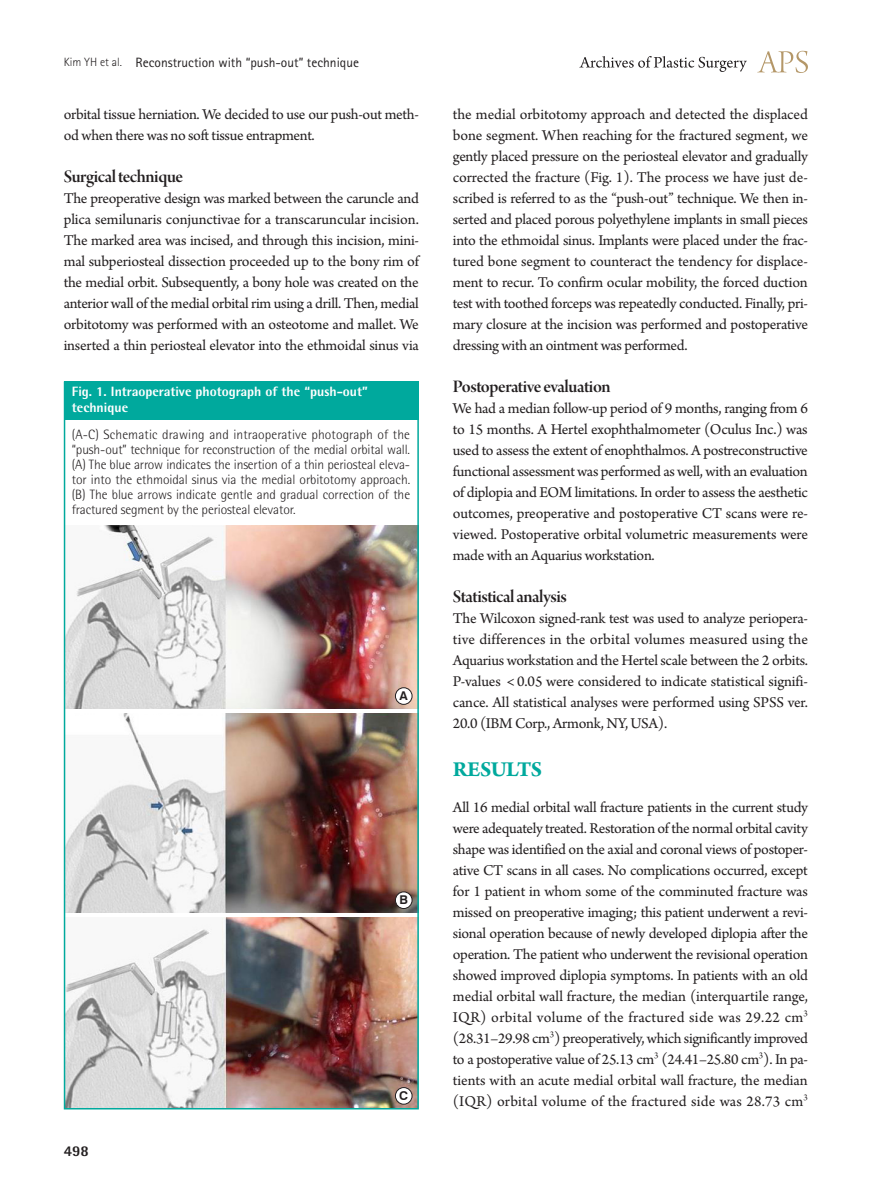
<style>
.page{position:relative;width:893px;height:1191px;background:#fff}
.page>*{position:absolute;margin:0;border:0;box-sizing:border-box;transform-origin:0 0}
.대제목{font:700 22.5px "Arno Pro";letter-spacing:-.02em;color:#00a99d}
.중제목{font:18.75px "Arno Pro Smbd Display";letter-spacing:-.025em;color:#231f20}
.본문_0{font:15.75px/21px "Arno Pro";letter-spacing:-.015em;color:#231f20;text-align:justify}
.t1{font:800 15px "Rotis Semi Sans Std";color:#231f20}
.그림설명{font:300 13.5px/15px "Rotis Semi Sans Std";letter-spacing:-.01em;color:#231f20;text-align:justify}
.표그림제목{font:800 13.5px/16.2px "Rotis Semi Sans Std";color:#fff}
.하시라_제목{font:13.5px "Rotis Sans Serif Std";color:#231f20}
.t2{font:700 12.15px "Swiss 721 BT";color:#231f20}
.s1{font-weight:300;font-size:12px}
</style>
<div class="page">
<svg style="left:757px;top:51px;width:51px;height:22px"></svg>
<svg style="left:579px;top:56px;width:168px;height:16px"></svg>
<img style="left:67px;top:526px;width:349px;height:183px">
<img style="left:67px;top:713px;width:349px;height:200px">
<img style="left:67px;top:917px;width:349px;height:189px">
<div style="left:64px;top:381px;width:354px;height:39px;background:#00a99d"></div>
<div style="left:64px;top:381px;width:355px;height:728px;border:2px solid #00a99d"></div>
<div style="left:395px;top:687px;width:17px;height:17px;background:#fff;border-radius:50%"></div>
<div style="left:395px;top:687px;width:17px;height:17px;border:1px solid #231f20;border-radius:50%"></div>
<div style="left:395px;top:892px;width:17px;height:16px;background:#fff;border-radius:50%"></div>
<div style="left:395px;top:891px;width:17px;height:17px;border:1px solid #231f20;border-radius:50%"></div>
<div style="left:395px;top:1087px;width:17px;height:17px;background:#fff;border-radius:50%"></div>
<div style="left:395px;top:1087px;width:17px;height:17px;border:1px solid #231f20;border-radius:50%"></div>
<p class="하시라_제목" style="left:64px;top:54px;width:297px"><span class="s1">Kim YH et al.</span> Reconstruction with “push-out” technique</p>
<p class="본문_0" style="left:64px;top:105px;width:357px">orbital tissue herniation. We decided to use our push-out meth&shy;od when there was no soft tissue entrapment.</p>
<p class="중제목" style="left:64px;top:166px;width:121px">Surgical technique</p>
<p class="본문_0" style="left:64px;top:189px;width:357px">The preoperative design was marked between the caruncle and plica semilunaris conjunctivae for a transcaruncular incision.<br>The marked area was incised, and through this incision, mini&shy;mal subperiosteal dissection proceeded up to the bony rim of the medial orbit. Subsequently, a bony hole was created on the anterior wall of the medial orbital rim using a drill. Then, medial orbitotomy was performed with an osteotome and mallet. We inserted a thin periosteal elevator into the ethmoidal sinus via</p>
<p class="표그림제목" style="left:72px;top:383px;width:298px">Fig. 1. Intraoperative photograph of the “push-out” technique</p>
<p class="그림설명" style="left:72px;top:427px;width:340px">(A-C) Schematic drawing and intraoperative photograph of the “push-out” technique for reconstruction of the medial orbital wall. (A) The blue arrow indicates the insertion of a thin periosteal eleva&shy;tor into the ethmoidal sinus via the medial orbitotomy approach. (B) The blue arrows indicate gentle and gradual correction of the fractured segment by the periosteal elevator.</p>
<p class="t2" style="left:400px;top:688px;width:10px">A</p>
<p class="t2" style="left:399px;top:892px;width:10px">B</p>
<p class="t1" style="left:64px;top:1141px;width:27px">498</p>
<p class="t2" style="left:399px;top:1088px;width:10px">C</p>
<p class="본문_0" style="left:453px;top:105px;width:357px">the medial orbitotomy approach and detected the displaced bone segment. When reaching for the fractured segment, we gently placed pressure on the periosteal elevator and gradually corrected the fracture (Fig. 1). The process we have just de&shy;scribed is referred to as the “push-out” technique. We then in&shy;serted and placed porous polyethylene implants in small pieces into the ethmoidal sinus. Implants were placed under the frac&shy;tured bone segment to counteract the tendency for displace&shy;ment to recur. To confirm ocular mobility, the forced duction test with toothed forceps was repeatedly conducted. Finally, pri&shy;mary closure at the incision was performed and postoperative dressing with an ointment was performed.</p>
<p class="중제목" style="left:453px;top:376px;width:159px">Postoperative evaluation</p>
<p class="본문_0" style="left:453px;top:399px;width:357px">We had a median follow-up period of 9 months, ranging from 6 to 15 months. A Hertel exophthalmometer (Oculus Inc.) was used to assess the extent of enophthalmos. A postreconstructive functional assessment was performed as well, with an evaluation of diplopia and EOM limitations. In order to assess the aesthetic outcomes, preoperative and postoperative CT scans were re&shy;viewed. Postoperative orbital volumetric measurements were made with an Aquarius workstation.</p>
<p class="중제목" style="left:453px;top:586px;width:116px">Statistical analysis</p>
<p class="본문_0" style="left:453px;top:609px;width:357px">The Wilcoxon signed-rank test was used to analyze periopera&shy;tive differences in the orbital volumes measured using the Aquarius workstation and the Hertel scale between the 2 orbits.<br>P-values &lt; 0.05 were considered to indicate statistical signifi&shy;cance. All statistical analyses were performed using SPSS ver.<br>20.0 (IBM Corp., Armonk, NY, USA).</p>
<p class="대제목" style="left:453px;top:756px;width:91px">RESULTS</p>
<p class="본문_0" style="left:453px;top:798px;width:357px">All 16 medial orbital wall fracture patients in the current study were adequately treated. Restoration of the normal orbital cavity shape was identified on the axial and coronal views of postoper&shy;ative CT scans in all cases. No complications occurred, except for 1 patient in whom some of the comminuted fracture was missed on preoperative imaging; this patient underwent a revi&shy;sional operation because of newly developed diplopia after the operation. The patient who underwent the revisional operation showed improved diplopia symptoms. In patients with an old medial orbital wall fracture, the median (interquartile range, IQR) orbital volume of the fractured side was 29.22 cm<sup>3 </sup>(28.31–29.98 cm<sup>3</sup>) preoperatively, which significantly improved to a postoperative value of 25.13 cm<sup>3</sup> (24.41–25.80 cm<sup>3</sup>). In pa&shy;tients with an acute medial orbital wall fracture, the median (IQR) orbital volume of the fractured side was 28.73 cm<sup>3</sup></p>
</div>
